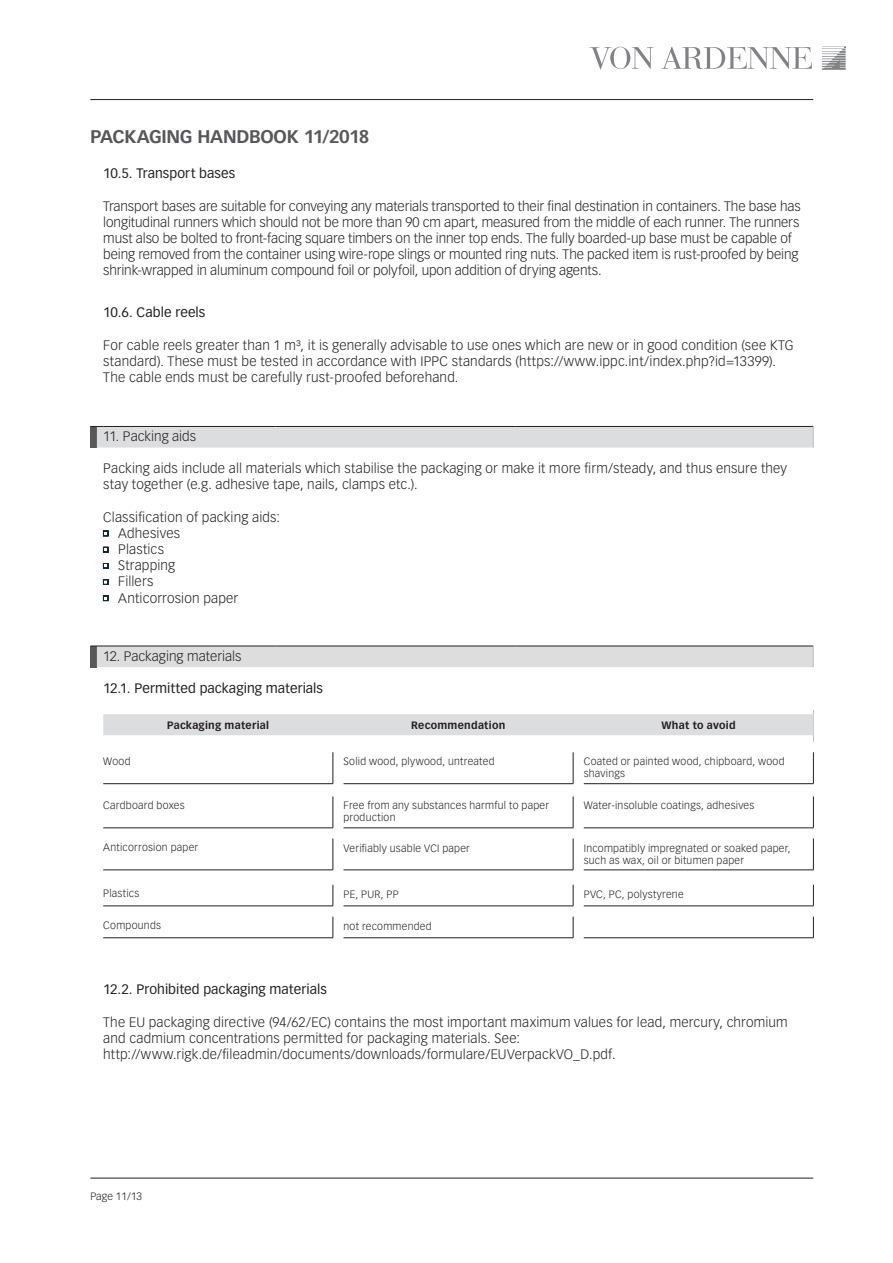
<style>
.page{position:relative;width:893px;height:1263px;background:#fff}
.page>*{position:absolute;margin:0;border:0;box-sizing:border-box;transform-origin:0 0}
.t1{font:700 18px "Vectora LT Std";letter-spacing:-.02em;color:#57585a}
.t2{font:300 13.5px/16.2px "Vectora LT Std";letter-spacing:.01em;color:#231f20}
.t3{font:13.5px "Vectora LT Std";letter-spacing:.005em;color:#231f20}
.t4{font:300 10.5px/12.6px "Vectora LT Std";letter-spacing:.025em;color:#231f20}
.t5{font:700 10.5px "Vectora LT Std";letter-spacing:.025em;color:#231f20}
</style>
<div class="page">
<svg style="left:589px;top:47px;width:65px;height:23px"></svg>
<svg style="left:661px;top:47px;width:151px;height:22px"></svg>
<svg style="left:822px;top:46px;width:24px;height:24px"></svg>
<hr style="left:90px;top:1178px;width:723px;height:1px;background:#231f20">
<hr style="left:90px;top:99px;width:723px;height:1px;background:#231f20">
<svg style="left:91px;top:426px;width:723px;height:22px;background:#d3d4d6"></svg>
<svg style="left:103px;top:531px;width:5px;height:5px"></svg>
<svg style="left:103px;top:547px;width:5px;height:5px"></svg>
<svg style="left:103px;top:563px;width:5px;height:5px"></svg>
<svg style="left:103px;top:579px;width:5px;height:6px"></svg>
<svg style="left:103px;top:595px;width:5px;height:6px"></svg>
<div style="left:91px;top:646px;width:723px;height:21px;background:#dcdddf"></div>
<hr style="left:573px;top:796px;width:1px;height:32px;background:#231f20">
<hr style="left:573px;top:838px;width:1px;height:32px;background:#231f20">
<hr style="left:813px;top:838px;width:1px;height:32px;background:#231f20">
<hr style="left:333px;top:752px;width:1px;height:31px;background:#231f20">
<hr style="left:333px;top:796px;width:1px;height:32px;background:#231f20">
<hr style="left:333px;top:838px;width:1px;height:32px;background:#231f20">
<hr style="left:103px;top:783px;width:230px;height:1px;background:#231f20">
<hr style="left:103px;top:827px;width:230px;height:1px;background:#231f20">
<hr style="left:103px;top:870px;width:230px;height:1px;background:#231f20">
<hr style="left:813px;top:710px;width:1px;height:32px;background:#bcbdc0">
<hr style="left:343px;top:827px;width:230px;height:1px;background:#231f20">
<hr style="left:813px;top:796px;width:1px;height:32px;background:#231f20">
<hr style="left:584px;top:827px;width:229px;height:1px;background:#231f20">
<hr style="left:573px;top:752px;width:1px;height:31px;background:#231f20">
<hr style="left:343px;top:783px;width:230px;height:1px;background:#231f20">
<hr style="left:343px;top:870px;width:230px;height:1px;background:#231f20">
<hr style="left:813px;top:752px;width:1px;height:31px;background:#231f20">
<hr style="left:584px;top:783px;width:229px;height:1px;background:#231f20">
<hr style="left:584px;top:870px;width:229px;height:1px;background:#231f20">
<div style="left:103px;top:714px;width:710px;height:21px;background:#dcdddf"></div>
<svg style="left:573px;top:885px;width:1px;height:21px"></svg>
<svg style="left:813px;top:885px;width:1px;height:21px"></svg>
<svg style="left:333px;top:885px;width:1px;height:21px"></svg>
<hr style="left:103px;top:906px;width:230px;height:1px;background:#231f20">
<hr style="left:343px;top:906px;width:230px;height:1px;background:#231f20">
<hr style="left:584px;top:906px;width:229px;height:1px;background:#231f20">
<svg style="left:573px;top:917px;width:1px;height:21px"></svg>
<svg style="left:813px;top:917px;width:1px;height:21px"></svg>
<svg style="left:333px;top:917px;width:1px;height:21px"></svg>
<hr style="left:103px;top:937px;width:230px;height:1px;background:#231f20">
<hr style="left:343px;top:937px;width:230px;height:1px;background:#231f20">
<hr style="left:584px;top:937px;width:229px;height:1px;background:#231f20">
<h1 class="t1" style="left:90px;top:126px;width:281px">PACKAGING HANDBOOK 11/2018</h1>
<p class="t3" style="left:103px;top:165px;width:133px">10.5. Transport bases</p>
<p class="t2" style="left:103px;top:198px;width:699px">Transport bases are suitable for conveying any materials transported to their final destination in containers. The base has longitudinal runners which should not be more than 90 cm apart, measured from the middle of each runner. The runners must also be bolted to front-facing square timbers on the inner top ends. The fully boarded-up base must be capable of being removed from the container using wire-rope slings or mounted ring nuts. The packed item is rust-proofed by being shrink-wrapped in aluminum compound foil or polyfoil, upon addition of drying agents.</p>
<p class="t3" style="left:103px;top:304px;width:104px">10.6. Cable reels</p>
<p class="t2" style="left:103px;top:337px;width:692px">For cable reels greater than 1 m³, it is generally advisable to use ones which are new or in good condition (see KTG standard). These must be tested in accordance with IPPC standards (https://www.ippc.int/index.php?id=13399).<br>The cable ends must be carefully rust-proofed beforehand.</p>
<p class="t2" style="left:103px;top:428px;width:94px">11. Packing aids</p>
<p class="t2" style="left:103px;top:460px;width:685px">Packing aids include all materials which stabilise the packaging or make it more firm/steady, and thus ensure they stay together (e.g. adhesive tape, nails, clamps etc.).</p>
<p class="t2" style="left:118px;top:509px;width:163px;text-indent:-15px">Classification of packing aids:<br>Adhesives<br>Plastics<br>Strapping<br>Fillers<br>Anticorrosion paper</p>
<p class="t2" style="left:103px;top:648px;width:140px">12. Packaging materials</p>
<p class="t3" style="left:103px;top:680px;width:221px">12.1. Permitted packaging materials</p>
<p class="t5" style="left:167px;top:719px;width:104px">Packaging material</p>
<p class="t5" style="left:411px;top:719px;width:96px">Recommendation</p>
<p class="t5" style="left:661px;top:719px;width:76px">What to avoid</p>
<p class="t4" style="left:103px;top:755px;width:29px">Wood</p>
<p class="t4" style="left:344px;top:755px;width:153px">Solid wood, plywood, untreated</p>
<p class="t4" style="left:584px;top:755px;width:202px">Coated or painted wood, chipboard, wood shavings</p>
<p class="t4" style="left:103px;top:799px;width:83px">Cardboard boxes</p>
<p class="t4" style="left:344px;top:799px;width:207px">Free from any substances harmful to paper production</p>
<p class="t4" style="left:584px;top:799px;width:172px">Water-insoluble coatings, adhesives</p>
<p class="t4" style="left:103px;top:841px;width:96px">Anticorrosion paper</p>
<p class="t4" style="left:344px;top:842px;width:128px">Verifiably usable VCI paper</p>
<p class="t4" style="left:584px;top:842px;width:208px">Incompatibly impregnated or soaked paper, such as wax, oil or bitumen paper</p>
<p class="t4" style="left:103px;top:887px;width:38px">Plastics</p>
<p class="t4" style="left:344px;top:888px;width:57px">PE, PUR, PP</p>
<p class="t4" style="left:584px;top:888px;width:101px">PVC, PC, polystyrene</p>
<p class="t4" style="left:103px;top:919px;width:59px">Compounds</p>
<p class="t4" style="left:344px;top:920px;width:90px">not recommended</p>
<p class="t3" style="left:103px;top:981px;width:225px">12.2. Prohibited packaging materials</p>
<p class="t2" style="left:103px;top:1014px;width:686px">The EU packaging directive (94/62/EC) contains the most important maximum values for lead, mercury, chromium and cadmium concentrations permitted for packaging materials. See: http://www.rigk.de/fileadmin/documents/downloads/formulare/EUVerpackVO_D.pdf.</p>
<p class="t4" style="left:90px;top:1190px;width:53px">Page 11/13</p>
</div>
